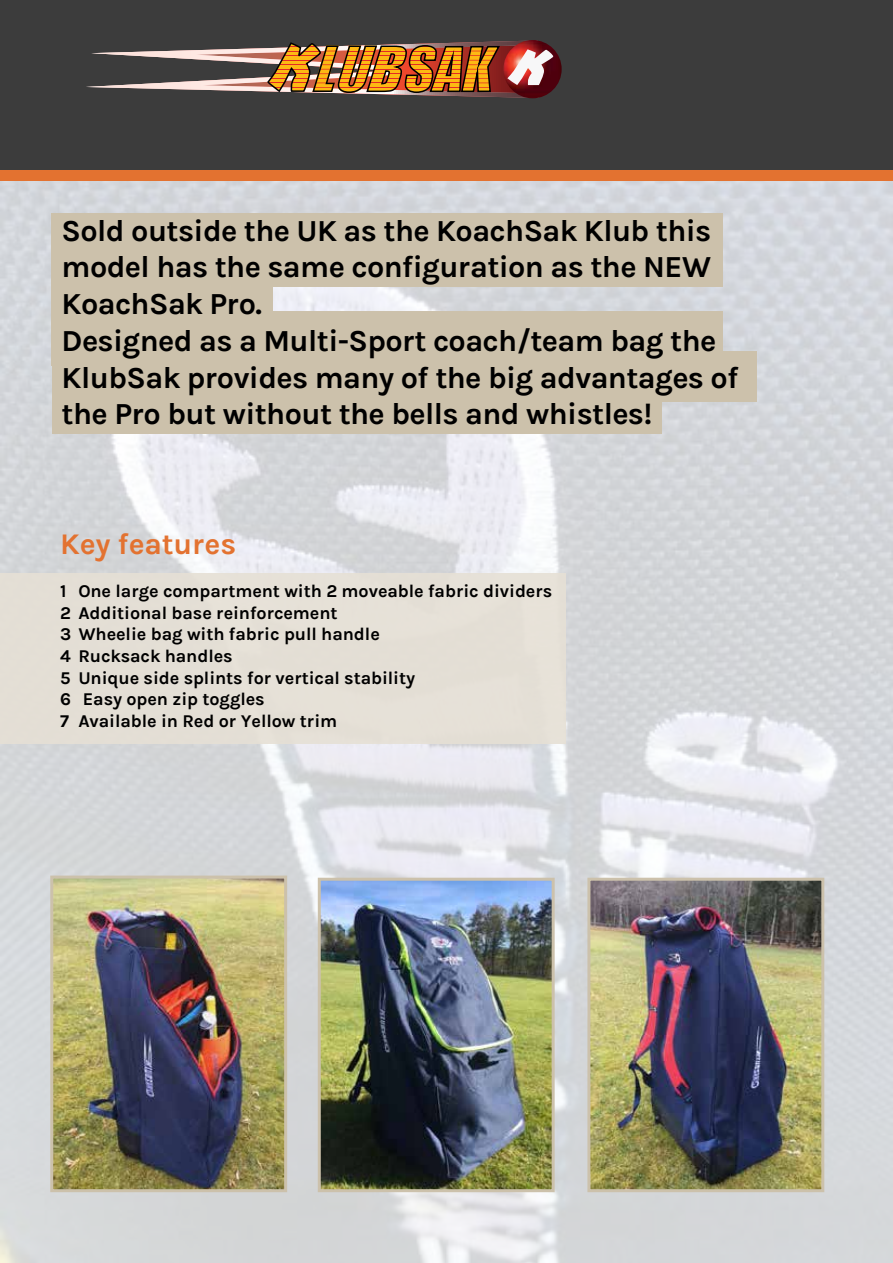
<style>
.page{position:relative;width:893px;height:1263px;background:#fff}
.page>*{position:absolute;margin:0;border:0;box-sizing:border-box;transform-origin:0 0}
.t1{font:700 30.6px/36.8px "Karla";letter-spacing:-.02em;color:#000}
.t2{font:700 30px "Karla";letter-spacing:-.005em;color:#e37230}
.t3{font:700 18px/21.6px "Karla";letter-spacing:-.005em;color:#000}
</style>
<div class="page">
<div style="left:0;top:573px;width:566px;height:170px;background:#e6e0d5"></div>
<div style="left:52px;top:213px;width:671px;height:74px;background:#ccc1ab"></div>
<div style="left:52px;top:250px;width:221px;height:74px;background:#ccc1ab"></div>
<div style="left:52px;top:311px;width:671px;height:55px;background:#ccc1ab"></div>
<div style="left:52px;top:352px;width:704px;height:50px;background:#ccc1ab"></div>
<div style="left:52px;top:393px;width:609px;height:41px;background:#ccc1ab"></div>
<div style="left:0;top:0;width:893px;height:170px;background:#3c3c3c"></div>
<div style="left:0;top:170px;width:893px;height:11px;background:#e37230"></div>
<img style="left:54px;top:879px;width:229px;height:309px">
<div style="left:50px;top:875px;width:237px;height:317px;border:3px solid #ccc1ab"></div>
<img style="left:591px;top:882px;width:229px;height:306px">
<div style="left:587px;top:878px;width:237px;height:314px;border:3px solid #ccc1ab"></div>
<img style="left:322px;top:882px;width:229px;height:306px">
<div style="left:318px;top:878px;width:237px;height:314px;border:3px solid #ccc1ab"></div>
<img style="left:86px;top:40px;width:476px;height:58px">
<h1 class="t1" style="left:62px;top:212px;width:678px">Sold outside the UK as the KoachSak Klub this model has the same configuration as the NEW KoachSak Pro.<br>Designed as a Multi-Sport coach/team bag the KlubSak provides many of the big advantages of the Pro but without the bells and whistles!</h1>
<h2 class="t2" style="left:60px;top:526px;width:177px">Key features</h2>
<p class="t3" style="left:60px;top:580px;width:493px">1 One large compartment with 2 moveable fabric dividers 2 Additional base reinforcement<br>3 Wheelie bag with fabric pull handle<br>4 Rucksack handles<br>5 Unique side splints for vertical stability<br>6 Easy open zip toggles<br>7 Available in Red or Yellow trim</p>
</div>
